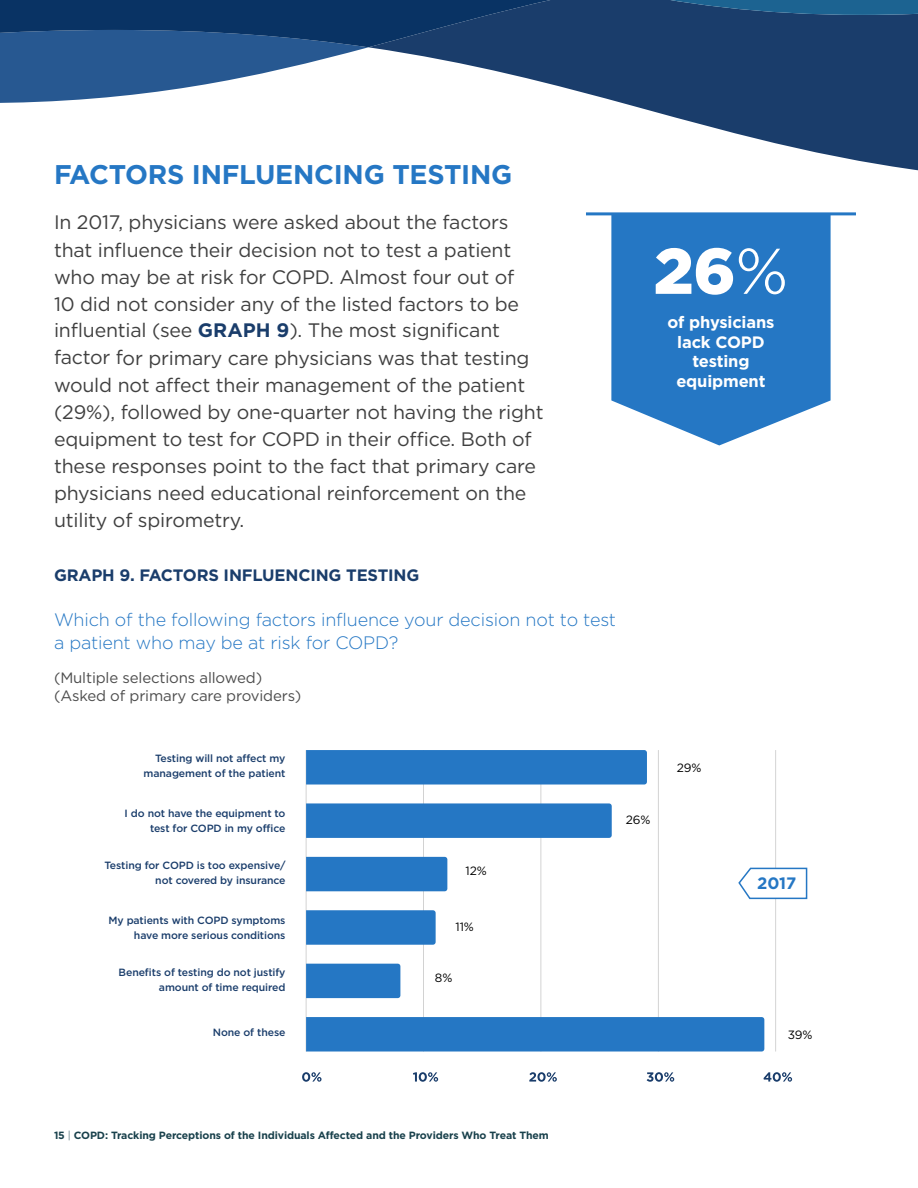
<style>
.page{position:relative;width:918px;height:1188px;background:#fff}
.page>*{position:absolute;margin:0;border:0;box-sizing:border-box;transform-origin:0 0}
.t1{font:900 64.5px "Gotham";color:#fff}
.t2{font:700 27px "Gotham";letter-spacing:-.01em;color:#2577c4}
.t3{font:19.5px/27px "Gotham";letter-spacing:-.01em;color:#404040}
.t4{font:300 18px/22.5px "Gotham";letter-spacing:-.01em;color:#2577c4}
.t5{font:700 16.5px/19.5px "Gotham";letter-spacing:-.01em;color:#fff;text-align:center}
.t6{font:700 16.5px "Gotham";letter-spacing:-.01em;color:#1a3d6b}
.t7{font:700 16.5px "Gotham";color:#2577c4}
.t8{font:15px/18px "Gotham";letter-spacing:-.01em;color:#4d4d4d}
.t9{font:12px "Gotham";letter-spacing:-.01em;color:#000}
.t10{font:500 10.5px/15px "Gotham";letter-spacing:-.01em;color:#1a3d6b;text-align:right}
.t11{font:700 10.5px "Gotham";letter-spacing:-.01em;color:#19414c}
.s1{font-weight:700;color:#1a3d6b}
.s2{font-weight:300}
</style>
<div class="page">
<svg style="left:622px;top:103px;width:296px;height:68px;fill:#1a3d6b"></svg>
<svg style="left:0;top:0;width:918px;height:103px"></svg>
<svg style="left:611px;top:215px;width:220px;height:230px;background:#3b84c9"></svg>
<hr style="left:586px;top:212px;width:270px;height:3px;background:#2577c4">
<hr style="left:658px;top:750px;width:1px;height:302px;background:#c7c7c7">
<hr style="left:541px;top:750px;width:1px;height:302px;background:#c7c7c7">
<hr style="left:423px;top:750px;width:1px;height:302px;background:#c7c7c7">
<hr style="left:306px;top:750px;width:1px;height:302px;background:#c7c7c7">
<hr style="left:775px;top:750px;width:1px;height:302px;background:#c7c7c7">
<svg style="left:302px;top:1072px;width:20px;height:10px"></svg>
<svg style="left:413px;top:1072px;width:25px;height:10px"></svg>
<svg style="left:529px;top:1072px;width:28px;height:10px"></svg>
<svg style="left:647px;top:1072px;width:27px;height:10px"></svg>
<svg style="left:764px;top:1072px;width:28px;height:10px"></svg>
<div style="left:306px;top:750px;width:341px;height:35px;background:#2577c4"></div>
<div style="left:306px;top:803px;width:306px;height:35px;background:#2577c4"></div>
<div style="left:306px;top:857px;width:141px;height:34px;background:#2577c4"></div>
<svg style="left:306px;top:910px;width:130px;height:35px;background:#2979c5"></svg>
<div style="left:306px;top:964px;width:94px;height:34px;background:#2577c4"></div>
<div style="left:306px;top:1017px;width:458px;height:35px;background:#2577c4"></div>
<svg style="left:738px;top:867px;width:70px;height:33px"></svg>
<h2 class="t2" style="left:54px;top:158px;width:460px">FACTORS INFLUENCING TESTING</h2>
<p class="t3" style="left:54px;top:209px;width:491px">In 2017, physicians were asked about the factors that influence their decision not to test a patient who may be at risk for COPD. Almost four out of<br>10 did not consider any of the listed factors to be influential (see <span class="s1">GRAPH 9</span>). The most significant factor for primary care physicians was that testing would not affect their management of the patient (29%), followed by one-quarter not having the right equipment to test for COPD in their office. Both of these responses point to the fact that primary care physicians need educational reinforcement on the utility of spirometry.</p>
<p class="t6" style="left:54px;top:566px;width:367px">GRAPH 9. FACTORS INFLUENCING TESTING</p>
<p class="t4" style="left:54px;top:609px;width:564px">Which of the following factors influence your decision not to test a patient who may be at risk for COPD?</p>
<p class="t8" style="left:54px;top:669px;width:249px">(Multiple selections allowed) (Asked of primary care providers)</p>
<h1 class="t1" style="left:654px;top:232px;width:136px">26<span class="s2">%</span></h1>
<p class="t5" style="left:668px;top:313px;width:108px">of physicians lack COPD testing equipment</p>
<p class="t10" style="left:144px;top:751px;width:143px">Testing will not affect my management of the patient</p>
<p class="t10" style="left:125px;top:806px;width:162px">I do not have the equipment to test for COPD in my office</p>
<p class="t10" style="left:104px;top:858px;width:183px">Testing for COPD is too expensive/ not covered by insurance</p>
<p class="t10" style="left:108px;top:913px;width:179px">My patients with COPD symptoms have more serious conditions</p>
<p class="t10" style="left:119px;top:965px;width:168px">Benefits of testing do not justify amount of time required</p>
<p class="t10" style="left:213px;top:1025px;width:74px">None of these</p>
<p class="t9" style="left:466px;top:863px;width:23px">12%</p>
<p class="t9" style="left:456px;top:919px;width:20px">11%</p>
<p class="t9" style="left:435px;top:970px;width:19px">8%</p>
<p class="t9" style="left:626px;top:812px;width:26px">26%</p>
<p class="t9" style="left:677px;top:760px;width:26px">29%</p>
<p class="t7" style="left:757px;top:873px;width:40px">2017</p>
<p class="t9" style="left:788px;top:1027px;width:26px">39%</p>
<p class="t11" style="left:54px;top:1128px;width:496px">15 <span class="s2">|</span> COPD: Tracking Perceptions of the Individuals Affected and the Providers Who Treat Them</p>
</div>
